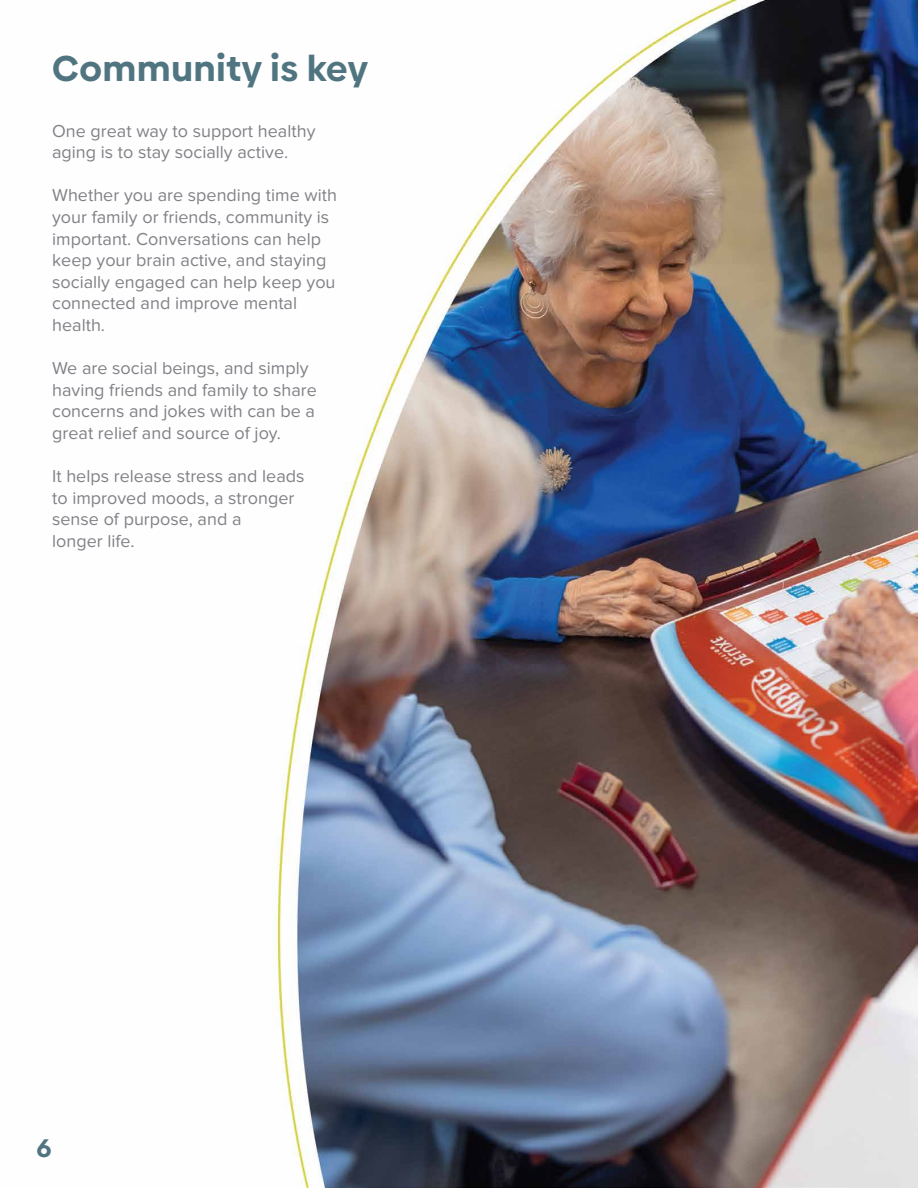
<style>
.page{position:relative;width:918px;height:1188px;background:#fff}
.page>*{position:absolute;margin:0;border:0;box-sizing:border-box;transform-origin:0 0}
.t1{font:700 36px "Biennale";letter-spacing:.025em;color:#507581}
.t2{font:700 25.5px "Biennale";color:#507581}
.t3{font:18px/21.6px "Proxima Nova Soft";color:#828187}
</style>
<div class="page">
<img style="left:273px;top:0;width:645px;height:1188px">
<h1 class="t1" style="left:52px;top:45px;width:317px">Community is key</h1>
<p class="t3" style="left:52px;top:120px;width:265px">One great way to support healthy aging is to stay socially active.</p>
<p class="t3" style="left:52px;top:185px;width:286px">Whether you are spending time with your family or friends, community is important. Conversations can help keep your brain active, and staying socially engaged can help keep you connected and improve mental health.</p>
<p class="t3" style="left:52px;top:358px;width:266px">We are social beings, and simply having friends and family to share concerns and jokes with can be a great relief and source of joy.</p>
<p class="t3" style="left:52px;top:466px;width:254px">It helps release stress and leads to improved moods, a stronger sense of purpose, and a<br>longer life.</p>
<h2 class="t2" style="left:36px;top:1132px;width:17px">6</h2>
</div>
